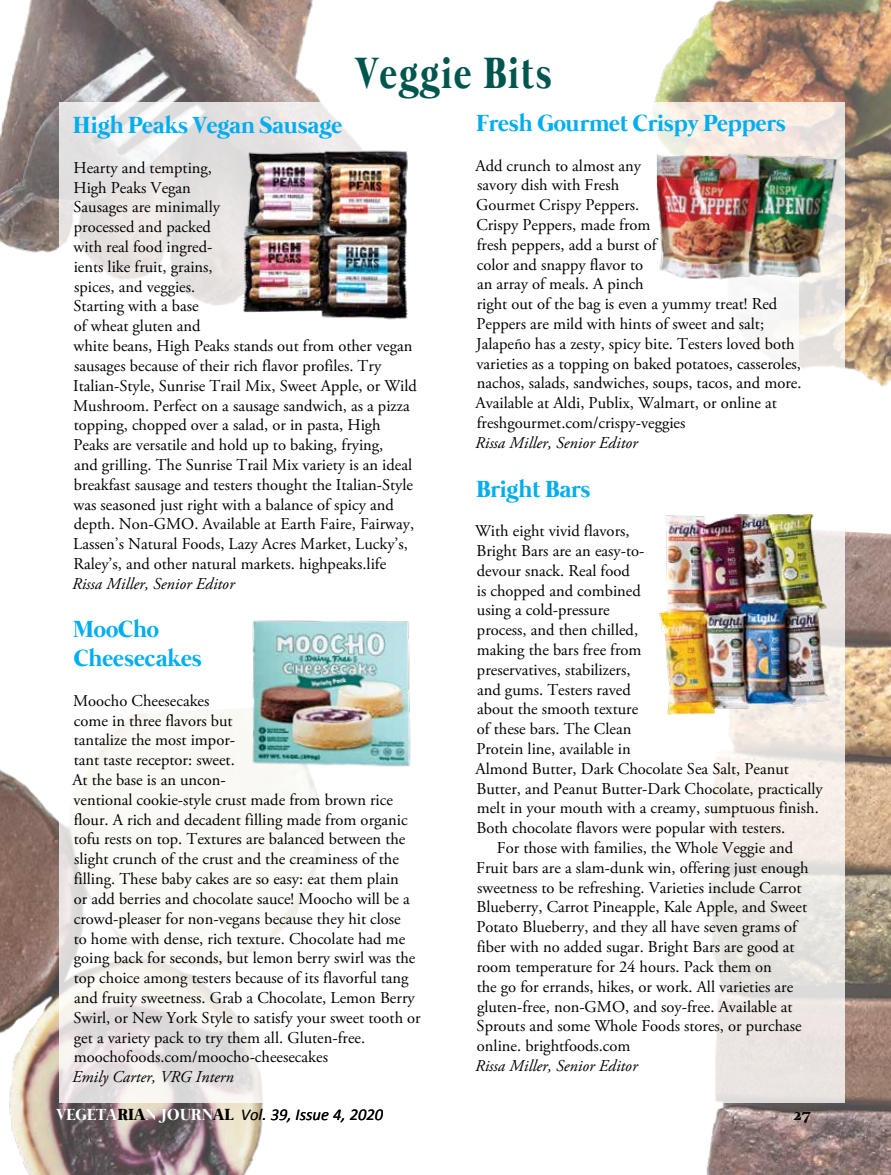
<style>
.page{position:relative;width:891px;height:1175px;background:#fff}
.page>*{position:absolute;margin:0;border:0;box-sizing:border-box;transform-origin:0 0}
.t1{font:700 45px "Mermaid";letter-spacing:.05em;color:#00564e;scale:.85 1}
.t2{font:700 24px/28.8px "Mermaid";color:#00aeef}
.t3{font:16.5px/19.8px "Adobe Garamond Pro";color:#000}
.t4{font:italic 16.5px "Adobe Garamond Pro";color:#000}
.t5{font:italic 16.5px "Calibri";color:#000}
.t6{font:700 16.5px "Mermaid";color:#000}
.s1{font-family:"Mermaid";font-weight:700;font-style:normal;color:#fff}
.s2{font-family:"Mermaid";font-weight:700;font-style:normal}
</style>
<div class="page">
<img style="left:654px;top:0;width:237px;height:387px">
<img style="left:0;top:769px;width:263px;height:405px">
<img style="left:0;top:0;width:321px;height:253px">
<img style="left:706px;top:531px;width:185px;height:643px">
<svg style="left:59px;top:102px;width:299px;height:1001px"></svg>
<svg style="left:653px;top:103px;width:192px;height:1000px"></svg>
<img style="left:240px;top:145px;width:168px;height:179px">
<img style="left:242px;top:620px;width:169px;height:163px">
<img style="left:653px;top:514px;width:182px;height:211px">
<img style="left:657px;top:148px;width:182px;height:138px">
<h1 class="t1" style="left:356px;top:47px;width:232px">Veggie Bits</h1>
<h2 class="t2" style="left:73px;top:112px;width:271px">High Peaks Vegan Sausage</h2>
<p class="t3" style="left:73px;top:158px;width:345px">Hearty and tempting,<br>High Peaks Vegan<br>Sausages are minimally<br>processed and packed<br>with real food ingred-<br>ients like fruit, grains,<br>spices, and veggies.<br>Starting with a base<br>of wheat gluten and<br>white beans, High Peaks stands out from other vegan sausages because of their rich flavor profiles. Try Italian-Style, Sunrise Trail Mix, Sweet Apple, or Wild Mushroom. Perfect on a sausage sandwich, as a pizza topping, chopped over a salad, or in pasta, High Peaks are versatile and hold up to baking, frying,<br>and grilling. The Sunrise Trail Mix variety is an ideal breakfast sausage and testers thought the Italian-Style was seasoned just right with a balance of spicy and depth. Non-GMO. Available at Earth Faire, Fairway, Lassen’s Natural Foods, Lazy Acres Market, Lucky’s, Raley’s, and other natural markets. highpeaks.life</p>
<p class="t4" style="left:72px;top:573px;width:164px">Rissa Miller, Senior Editor</p>
<h2 class="t2" style="left:73px;top:616px;width:130px">MooCho<br>Cheesecakes</h2>
<p class="t3" style="left:72px;top:691px;width:350px">Moocho Cheesecakes<br>come in three flavors but<br>tantalize the most impor-<br>tant taste receptor: sweet.<br>At the base is an uncon-<br>ventional cookie-style crust made from brown rice flour. A rich and decadent filling made from organic tofu rests on top. Textures are balanced between the slight crunch of the crust and the creaminess of the filling. These baby cakes are so easy: eat them plain<br>or add berries and chocolate sauce! Moocho will be a crowd-pleaser for non-vegans because they hit close<br>to home with dense, rich texture. Chocolate had me going back for seconds, but lemon berry swirl was the top choice among testers because of its flavorful tang and fruity sweetness. Grab a Chocolate, Lemon Berry Swirl, or New York Style to satisfy your sweet tooth or get a variety pack to try them all. Gluten-free. moochofoods.com/moocho-cheesecakes</p>
<p class="t4" style="left:72px;top:1067px;width:163px">Emily Carter, VRG Intern</p>
<h2 class="t2" style="left:476px;top:110px;width:311px">Fresh Gourmet Crispy Peppers</h2>
<p class="t3" style="left:475px;top:156px;width:328px">Add crunch to almost any<br>savory dish with Fresh<br>Gourmet Crispy Peppers.<br>Crispy Peppers, made from<br>fresh peppers, add a burst of<br>color and snappy flavor to<br>an array of meals. A pinch<br>right out of the bag is even a yummy treat! Red Peppers are mild with hints of sweet and salt; Jalapeño has a zesty, spicy bite. Testers loved both varieties as a topping on baked potatoes, casseroles, nachos, salads, sandwiches, soups, tacos, and more.<br>Available at Aldi, Publix, Walmart, or online at freshgourmet.com/crispy-veggies</p>
<p class="t4" style="left:475px;top:433px;width:164px">Rissa Miller, Senior Editor</p>
<h2 class="t2" style="left:476px;top:476px;width:116px">Bright Bars</h2>
<p class="t3" style="left:475px;top:521px;width:156px">With eight vivid flavors,</p>
<p class="t3" style="left:476px;top:541px;width:169px">Bright Bars are an easy-to-</p>
<p class="t3" style="left:477px;top:561px;width:154px">devour snack. Real food</p>
<p class="t3" style="left:477px;top:581px;width:166px">is chopped and combined</p>
<p class="t3" style="left:477px;top:601px;width:134px">using a cold-pressure</p>
<p class="t3" style="left:477px;top:620px;width:163px">process, and then chilled,</p>
<p class="t3" style="left:477px;top:640px;width:166px">making the bars free from</p>
<p class="t3" style="left:477px;top:660px;width:155px">preservatives, stabilizers,</p>
<p class="t3" style="left:477px;top:680px;width:155px">and gums. Testers raved</p>
<p class="t3" style="left:477px;top:700px;width:163px">about the smooth texture</p>
<p class="t3" style="left:477px;top:719px;width:156px">of these bars. The Clean</p>
<p class="t3" style="left:476px;top:739px;width:156px">Protein line, available in</p>
<p class="t3" style="left:475px;top:759px;width:315px">Almond Butter, Dark Chocolate Sea Salt, Peanut</p>
<p class="t3" style="left:476px;top:779px;width:348px">Butter, and Peanut Butter-Dark Chocolate, practically</p>
<p class="t3" style="left:477px;top:799px;width:344px">melt in your mouth with a creamy, sumptuous finish.</p>
<p class="t3" style="left:476px;top:818px;width:310px">Both chocolate flavors were popular with testers.</p>
<p class="t3" style="left:497px;top:838px;width:298px">For those with families, the Whole Veggie and</p>
<p class="t3" style="left:476px;top:858px;width:334px">Fruit bars are a slam-dunk win, offering just enough</p>
<p class="t3" style="left:477px;top:878px;width:326px">sweetness to be refreshing. Varieties include Carrot</p>
<p class="t3" style="left:476px;top:898px;width:332px">Blueberry, Carrot Pineapple, Kale Apple, and Sweet</p>
<p class="t3" style="left:476px;top:917px;width:324px">Potato Blueberry, and they all have seven grams of</p>
<p class="t3" style="left:477px;top:937px;width:319px">fiber with no added sugar. Bright Bars are good at</p>
<p class="t3" style="left:477px;top:957px;width:297px">room temperature for 24 hours. Pack them on</p>
<p class="t3" style="left:477px;top:977px;width:318px">the go for errands, hikes, or work. All varieties are</p>
<p class="t3" style="left:477px;top:997px;width:317px">gluten-free, non-GMO, and soy-free. Available at</p>
<p class="t3" style="left:477px;top:1016px;width:327px">Sprouts and some Whole Foods stores, or purchase</p>
<p class="t3" style="left:477px;top:1036px;width:155px">online. brightfoods.com</p>
<p class="t4" style="left:475px;top:1055px;width:164px">Rissa Miller, Senior Editor</p>
<p class="t5" style="left:57px;top:1102px;width:328px"><span class="s1">VEGETA</span><span class="s2">RIA</span><span class="s1">N JOURN</span><span class="s2">AL</span> Vol. 39, Issue 4, 2020</p>
<p class="t6" style="left:793px;top:1104px;width:19px">27</p>
</div>
